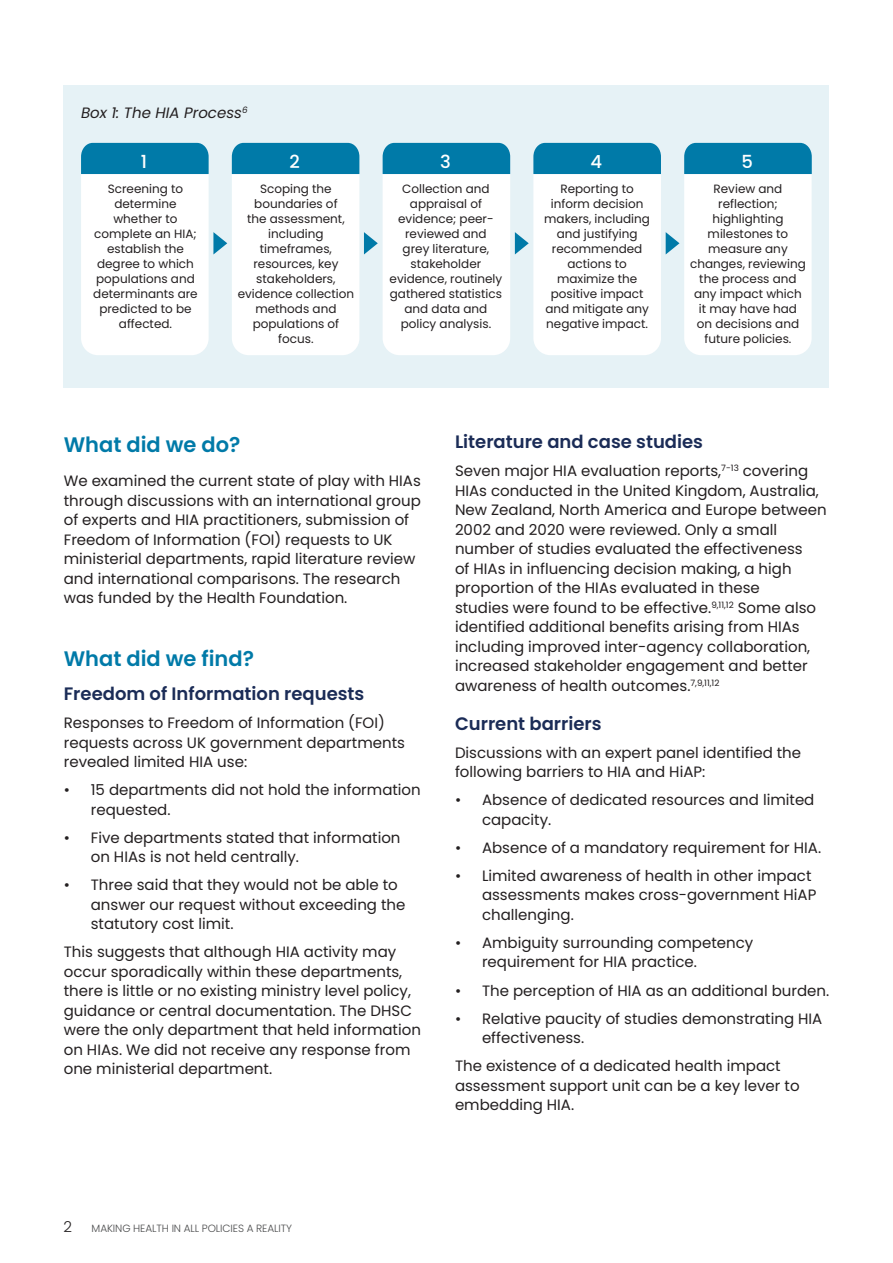
<style>
.page{position:relative;width:893px;height:1263px;background:#fff}
.page>*{position:absolute;margin:0;border:0;box-sizing:border-box;transform-origin:0 0}
.t1{font:600 21px "Poppins";color:#007aa8}
.Bullet_point{font:600 18px "Poppins";color:#1b2c57}
.t2{font:500 18px "Poppins";color:#fff}
.t3{font:15px/19.5px "Poppins";color:#231f20}
.t4{font:italic 15px "Poppins";color:#231f20}
.t5{font:300 15px "Poppins";color:#231f20}
.t6{font:12px/15px "Poppins";color:#231f20;text-align:center}
.t7{font:300 10.5px "Poppins";letter-spacing:-.01em;color:#4b4c4d}
</style>
<div class="page">
<div style="left:64px;top:85px;width:765px;height:303px;background:#e6f2f6"></div>
<svg style="left:81px;top:143px;width:731px;height:212px;background:#daecf2"></svg>
<p class="t4" style="left:81px;top:104px;width:168px">Box 1: The HIA Process<sup>6</sup></p>
<p class="t2" style="left:141px;top:151px;width:8px">1</p>
<p class="t6" style="left:93px;top:181px;width:106px">Screening to determine whether to complete an HIA; establish the degree to which populations and determinants are predicted to be affected.</p>
<p class="t2" style="left:290px;top:151px;width:12px">2</p>
<p class="t6" style="left:238px;top:181px;width:118px">Scoping the boundaries of<br>the assessment, including timeframes, resources, key stakeholders, evidence collection methods and populations of focus.</p>
<p class="t2" style="left:440px;top:151px;width:12px">3</p>
<p class="t6" style="left:390px;top:181px;width:114px">Collection and appraisal of evidence; peer&shy;reviewed and<br>grey literature, stakeholder evidence, routinely gathered statistics and data and policy analysis.</p>
<p class="t2" style="left:590px;top:151px;width:13px">4</p>
<p class="t6" style="left:544px;top:181px;width:107px">Reporting to inform decision makers, including and justifying recommended actions to maximize the positive impact and mitigate any negative impact.</p>
<p class="t2" style="left:741px;top:151px;width:13px">5</p>
<p class="t6" style="left:690px;top:181px;width:117px">Review and reflection; highlighting milestones to measure any changes, reviewing the process and any impact which it may have had on decisions and future policies.</p>
<p class="t1" style="left:64px;top:432px;width:178px">What did we do?</p>
<p class="t3" style="left:64px;top:471px;width:359px">We examined the current state of play with HIAs through discussions with an international group of experts and HIA practitioners, submission of Freedom of Information (FOI) requests to UK ministerial departments, rapid literature review and international comparisons. The research was funded by the Health Foundation.</p>
<p class="t1" style="left:64px;top:646px;width:192px">What did we find?</p>
<p class="Bullet_point" style="left:64px;top:684px;width:302px">Freedom of Information requests</p>
<p class="t3" style="left:64px;top:713px;width:343px">Responses to Freedom of Information (FOI) requests across UK government departments revealed limited HIA use:</p>
<p class="t3" style="left:91px;top:780px;width:332px;text-indent:-27px">• 15 departments did not hold the information requested.</p>
<p class="t3" style="left:91px;top:828px;width:311px;text-indent:-27px">• Five departments stated that information on HIAs is not held centrally.</p>
<p class="t3" style="left:91px;top:875px;width:316px;text-indent:-27px">• Three said that they would not be able to answer our request without exceeding the statutory cost limit.</p>
<p class="t3" style="left:64px;top:942px;width:359px">This suggests that although HIA activity may occur sporadically within these departments, there is little or no existing ministry level policy, guidance or central documentation. The DHSC were the only department that held information on HIAs. We did not receive any response from one ministerial department.</p>
<p class="Bullet_point" style="left:455px;top:432px;width:250px">Literature and case studies</p>
<p class="t3" style="left:455px;top:461px;width:373px">Seven major HIA evaluation reports,<sup>7-13</sup> covering HIAs conducted in the United Kingdom, Australia, New Zealand, North America and Europe between 2002 and 2020 were reviewed. Only a small number of studies evaluated the effectiveness<br>of HIAs in influencing decision making, a high proportion of the HIAs evaluated in these<br>studies were found to be effective.<sup>9,11,12</sup> Some also identified additional benefits arising from HIAs including improved inter-agency collaboration, increased stakeholder engagement and better awareness of health outcomes.<sup>7,9,11,12</sup></p>
<p class="Bullet_point" style="left:455px;top:713px;width:148px">Current barriers</p>
<p class="t3" style="left:455px;top:743px;width:348px">Discussions with an expert panel identified the following barriers to HIA and HiAP:</p>
<p class="t3" style="left:482px;top:790px;width:334px;text-indent:-27px">• Absence of dedicated resources and limited capacity.</p>
<p class="t3" style="left:455px;top:838px;width:368px">• Absence of a mandatory requirement for HIA.</p>
<p class="t3" style="left:482px;top:866px;width:336px;text-indent:-27px">• Limited awareness of health in other impact assessments makes cross-government HiAP challenging.</p>
<p class="t3" style="left:482px;top:933px;width:273px;text-indent:-27px">• Ambiguity surrounding competency requirement for HIA practice.</p>
<p class="t3" style="left:455px;top:980px;width:376px">• The perception of HIA as an additional burden.</p>
<p class="t3" style="left:482px;top:1008px;width:342px;text-indent:-27px">• Relative paucity of studies demonstrating HIA effectiveness.</p>
<p class="t3" style="left:455px;top:1056px;width:346px">The existence of a dedicated health impact assessment support unit can be a key lever to embedding HIA.</p>
<p class="t5" style="left:63px;top:1218px;width:10px">2</p>
<p class="t7" style="left:92px;top:1222px;width:202px">MAKING HEALTH IN ALL POLICIES A REALITY</p>
</div>
